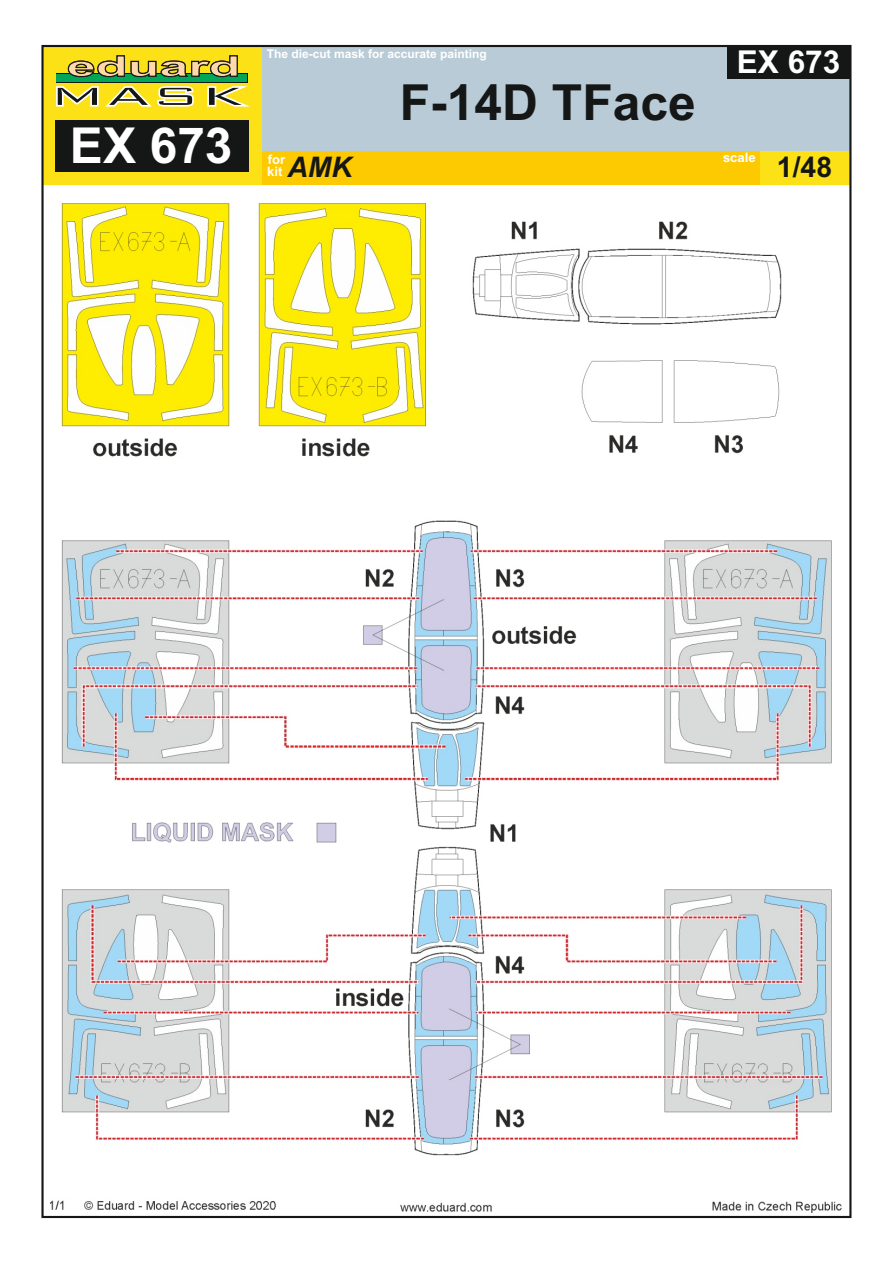
<style>
.page{position:relative;width:893px;height:1263px;background:#fff}
.page>*{position:absolute;margin:0;border:0;box-sizing:border-box;transform-origin:0 0}
.t1{font:700 49.8px "Arial";color:#151616}
.t2{font:700 49.5px "Arial";color:#fff}
.t3{font:700 31.5px "Arial";color:#fff}
.t4{font:700 28.35px "Arial";color:#151616}
.t5{font:italic 700 28.35px "Arial";color:#151616}
.t6{font:700 13.05px/12.3px "Arial";color:#fff}
.t7{font:700 12px "Arial";color:#fff}
</style>
<div class="page">
<img style="left:51px;top:203px;width:791px;height:1010px">
<div style="left:262px;top:46px;width:588px;height:105px;background:#b8cbd6"></div>
<div style="left:43px;top:46px;width:219px;height:139px;background:#fbe116"></div>
<div style="left:262px;top:151px;width:497px;height:34px;background:#fdc900"></div>
<div style="left:759px;top:151px;width:91px;height:34px;background:#fbe116"></div>
<div style="left:55px;top:120px;width:193px;height:51px;background:#151616"></div>
<svg style="left:56px;top:86px;width:194px;height:21px"></svg>
<svg style="left:56px;top:73px;width:192px;height:9px"></svg>
<div style="left:57px;top:74px;width:190px;height:7px;background:#00a759"></div>
<svg style="left:68px;top:55px;width:170px;height:22px"></svg>
<div style="left:727px;top:46px;width:123px;height:33px;background:#151616"></div>
<h2 class="t2" style="left:70px;top:127px;width:164px">EX 673</h2>
<p class="t7" style="left:267px;top:49px;width:222px">The die-cut mask for accurate painting</p>
<h1 class="t1" style="left:400px;top:83px;width:297px">F-14D TFace</h1>
<h3 class="t3" style="left:737px;top:50px;width:105px">EX 673</h3>
<p class="t6" style="left:723px;top:153px;width:34px">scale</p>
<p class="t6" style="left:267px;top:154px;width:19px">for kit</p>
<h3 class="t4" style="left:777px;top:157px;width:57px">1/48</h3>
<h3 class="t5" style="left:287px;top:157px;width:66px">AMK</h3>
</div>
